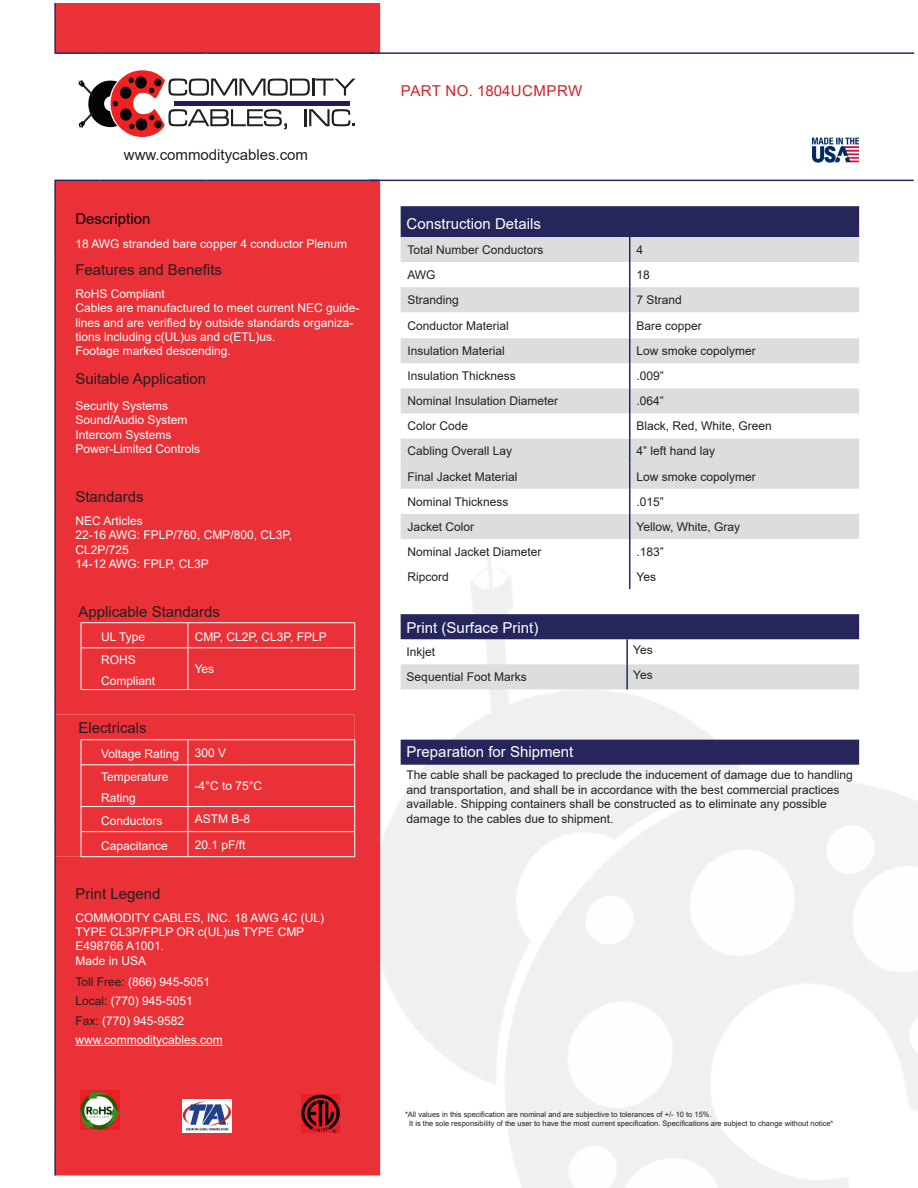
<style>
.page{position:relative;width:918px;height:1188px;background:#fff}
.page>*{position:absolute;margin:0;border:0;box-sizing:border-box;transform-origin:0 0}
.t1{font:15px "Arial";color:#231f20}
.t2{font:15px "Arial";color:#fff}
.t3{font:15px "Arial";letter-spacing:.02em;color:#d1232a}
.t4{font:15px "Arial";color:#000}
.t5{font:12px/14.4px "Arial";color:#fff}
.t6{font:12px/14.4px "Arial";color:#231f20}
.t7{font:7.5px "Arial";color:#231f20}
.s1{color:#231f20}
</style>
<div class="page">
<svg style="left:401px;top:206px;width:458px;height:559px;fill:#26265d"></svg>
<svg style="left:401px;top:237px;width:458px;height:452px"></svg>
<svg style="left:629px;top:237px;width:1px;height:352px"></svg>
<hr style="left:626px;top:639px;width:2px;height:25px;background:#26265d">
<hr style="left:626px;top:664px;width:2px;height:25px;background:#26265d">
<div style="left:56px;top:3px;width:324px;height:1173px;background:#ea3137"></div>
<div style="left:55px;top:53px;width:325px;height:127px;background:#fff"></div>
<hr style="left:54px;top:52px;width:27px;height:2px;background:#26265d">
<svg style="left:81px;top:52px;width:18px;height:2px"></svg>
<hr style="left:99px;top:52px;width:89px;height:2px;background:#26265d">
<svg style="left:188px;top:52px;width:19px;height:2px"></svg>
<hr style="left:207px;top:52px;width:168px;height:2px;background:#26265d">
<svg style="left:370px;top:50px;width:544px;height:4px"></svg>
<svg style="left:54px;top:180px;width:45px;height:1px"></svg>
<hr style="left:99px;top:180px;width:89px;height:1px;background:#26265d">
<svg style="left:188px;top:180px;width:19px;height:1px"></svg>
<hr style="left:207px;top:180px;width:171px;height:1px;background:#26265d">
<svg style="left:370px;top:179px;width:544px;height:5px"></svg>
<hr style="left:54px;top:181px;width:2px;height:24px;background:#26265d">
<hr style="left:54px;top:205px;width:2px;height:27px;background:#26265d">
<hr style="left:54px;top:232px;width:2px;height:24px;background:#26265d">
<hr style="left:54px;top:256px;width:2px;height:27px;background:#26265d">
<hr style="left:54px;top:283px;width:2px;height:78px;background:#26265d">
<hr style="left:54px;top:361px;width:2px;height:34px;background:#26265d">
<hr style="left:54px;top:395px;width:2px;height:64px;background:#26265d">
<hr style="left:54px;top:459px;width:2px;height:25px;background:#26265d">
<hr style="left:54px;top:484px;width:2px;height:25px;background:#26265d">
<hr style="left:54px;top:509px;width:2px;height:66px;background:#26265d">
<hr style="left:54px;top:575px;width:2px;height:25px;background:#26265d">
<hr style="left:54px;top:600px;width:2px;height:23px;background:#26265d">
<hr style="left:54px;top:715px;width:2px;height:25px;background:#26265d">
<hr style="left:54px;top:690px;width:2px;height:25px;background:#26265d">
<hr style="left:54px;top:857px;width:2px;height:25px;background:#26265d">
<hr style="left:54px;top:882px;width:2px;height:25px;background:#26265d">
<hr style="left:54px;top:907px;width:2px;height:64px;background:#26265d">
<hr style="left:54px;top:971px;width:2px;height:79px;background:#26265d">
<hr style="left:54px;top:1050px;width:2px;height:25px;background:#26265d">
<hr style="left:54px;top:1075px;width:2px;height:25px;background:#26265d">
<hr style="left:54px;top:3px;width:2px;height:25px;background:#26265d">
<hr style="left:54px;top:28px;width:2px;height:24px;background:#26265d">
<hr style="left:99px;top:622px;width:89px;height:1px;background:#fff">
<hr style="left:207px;top:622px;width:148px;height:1px;background:#fff">
<svg style="left:354px;top:623px;width:1px;height:24px"></svg>
<svg style="left:81px;top:622px;width:18px;height:26px"></svg>
<hr style="left:81px;top:648px;width:1px;height:41px;background:#fff">
<hr style="left:99px;top:647px;width:89px;height:1px;background:#fff">
<svg style="left:188px;top:622px;width:19px;height:26px"></svg>
<hr style="left:188px;top:648px;width:1px;height:41px;background:#fff">
<hr style="left:207px;top:647px;width:148px;height:1px;background:#fff">
<hr style="left:354px;top:648px;width:1px;height:41px;background:#fff">
<svg style="left:81px;top:689px;width:18px;height:1px"></svg>
<hr style="left:99px;top:689px;width:89px;height:1px;background:#fff">
<svg style="left:188px;top:689px;width:19px;height:1px"></svg>
<hr style="left:207px;top:689px;width:148px;height:1px;background:#fff">
<hr style="left:54px;top:623px;width:2px;height:25px;background:#26265d">
<hr style="left:54px;top:648px;width:2px;height:42px;background:#26265d">
<hr style="left:54px;top:740px;width:2px;height:25px;background:#26265d">
<hr style="left:54px;top:765px;width:2px;height:42px;background:#26265d">
<hr style="left:54px;top:807px;width:2px;height:25px;background:#26265d">
<hr style="left:54px;top:832px;width:2px;height:25px;background:#26265d">
<svg style="left:55px;top:715px;width:300px;height:142px;background:#e4373e"></svg>
<hr style="left:54px;top:1100px;width:2px;height:25px;background:#26265d">
<hr style="left:54px;top:1125px;width:2px;height:25px;background:#26265d">
<hr style="left:54px;top:1150px;width:2px;height:26px;background:#26265d">
<hr style="left:75px;top:1045px;width:148px;height:1px;background:#fff">
<img style="left:81px;top:1091px;width:39px;height:39px">
<img style="left:183px;top:1100px;width:48px;height:32px">
<img style="left:302px;top:1095px;width:38px;height:37px">
<img style="left:812px;top:137px;width:46px;height:26px">
<svg style="left:78px;top:70px;width:278px;height:67px"></svg>
<p class="t1" style="left:124px;top:144px;width:186px">www.commoditycables.com</p>
<p class="t4" style="left:75px;top:209px;width:77px">Description</p>
<p class="t5" style="left:75px;top:236px;width:273px">18 AWG stranded bare copper 4 conductor Plenum</p>
<p class="t1" style="left:75px;top:260px;width:148px">Features and Benefits</p>
<p class="t5" style="left:75px;top:286px;width:91px">RoHS Compliant</p>
<p class="t5" style="left:75px;top:301px;width:286px">Cables are manufactured to meet current NEC guide&shy;lines and are verified by outside standards organiza&shy;tions including c(UL)us and c(ETL)us.</p>
<p class="t5" style="left:75px;top:344px;width:157px">Footage marked descending.</p>
<p class="t1" style="left:75px;top:368px;width:132px">Suitable Application</p>
<p class="t5" style="left:75px;top:398px;width:94px">Security Systems</p>
<p class="t5" style="left:75px;top:413px;width:114px">Sound/Audio System</p>
<p class="t5" style="left:75px;top:427px;width:98px">Intercom Systems</p>
<p class="t5" style="left:75px;top:442px;width:126px">Power-Limited Controls</p>
<p class="t1" style="left:75px;top:487px;width:70px">Standards</p>
<p class="t5" style="left:75px;top:513px;width:69px">NEC Articles</p>
<p class="t5" style="left:75px;top:528px;width:218px">22-16 AWG: FPLP/760, CMP/800, CL3P,<br>CL2P/725</p>
<p class="t5" style="left:75px;top:556px;width:135px">14-12 AWG: FPLP, CL3P</p>
<p class="t1" style="left:78px;top:601px;width:143px">Applicable Standards</p>
<p class="t5" style="left:101px;top:630px;width:46px">UL Type</p>
<p class="t5" style="left:195px;top:630px;width:134px">CMP, CL2P, CL3P, FPLP</p>
<p class="t5" style="left:101px;top:653px;width:36px">ROHS</p>
<p class="t5" style="left:101px;top:674px;width:56px">Compliant</p>
<p class="t5" style="left:195px;top:662px;width:21px">Yes</p>
<p class="t1" style="left:78px;top:717px;width:70px">Electricals</p>
<p class="t5" style="left:101px;top:747px;width:80px">Voltage Rating</p>
<p class="t5" style="left:195px;top:745px;width:33px">300 V</p>
<p class="t5" style="left:101px;top:766px;width:69px;line-height:21px">Temperature<br>Rating</p>
<p class="t5" style="left:195px;top:779px;width:69px">-4°C to 75°C</p>
<p class="t5" style="left:101px;top:813px;width:63px">Conductors</p>
<p class="t5" style="left:195px;top:812px;width:57px">ASTM B-8</p>
<p class="t5" style="left:101px;top:839px;width:68px">Capacitance</p>
<p class="t5" style="left:195px;top:837px;width:52px">20.1 pF/ft</p>
<p class="t1" style="left:75px;top:883px;width:87px">Print Legend</p>
<p class="t5" style="left:75px;top:910px;width:250px">COMMODITY CABLES, INC. 18 AWG 4C (UL)<br>TYPE CL3P/FPLP OR c(UL)us TYPE CMP<br>E498766 A1001.</p>
<p class="t5" style="left:75px;top:953px;width:72px">Made in USA</p>
<p class="t5" style="left:75px;top:974px;width:136px"><span class="s1">Toll Free:</span> (866) 945-5051</p>
<p class="t5" style="left:75px;top:994px;width:119px"><span class="s1">Local:</span> (770) 945-5051</p>
<p class="t5" style="left:75px;top:1013px;width:110px"><span class="s1">Fax:</span> (770) 945-9582</p>
<p class="t5" style="left:75px;top:1033px;width:149px">www.commoditycables.com</p>
<p class="t3" style="left:401px;top:80px;width:183px">PART NO. 1804UCMPRW</p>
<p class="t2" style="left:407px;top:213px;width:136px">Construction Details</p>
<p class="t6" style="left:407px;top:242px;width:138px">Total Number Conductors</p>
<p class="t6" style="left:636px;top:242px;width:8px">4</p>
<p class="t6" style="left:407px;top:268px;width:30px">AWG</p>
<p class="t6" style="left:636px;top:268px;width:15px">18</p>
<p class="t6" style="left:407px;top:293px;width:53px">Stranding</p>
<p class="t6" style="left:636px;top:293px;width:47px">7 Strand</p>
<p class="t6" style="left:407px;top:318px;width:103px">Conductor Material</p>
<p class="t6" style="left:636px;top:318px;width:67px">Bare copper</p>
<p class="t6" style="left:407px;top:344px;width:99px">Insulation Material</p>
<p class="t6" style="left:636px;top:344px;width:121px">Low smoke copolymer</p>
<p class="t6" style="left:407px;top:369px;width:110px">Insulation Thickness</p>
<p class="t6" style="left:636px;top:369px;width:29px">.009”</p>
<p class="t6" style="left:407px;top:394px;width:152px">Nominal Insulation Diameter</p>
<p class="t6" style="left:636px;top:394px;width:29px">.064”</p>
<p class="t6" style="left:407px;top:419px;width:62px">Color Code</p>
<p class="t6" style="left:636px;top:419px;width:137px">Black, Red, White, Green</p>
<p class="t6" style="left:407px;top:444px;width:106px">Cabling Overall Lay</p>
<p class="t6" style="left:636px;top:444px;width:80px">4” left hand lay</p>
<p class="t6" style="left:407px;top:469px;width:112px">Final Jacket Material</p>
<p class="t6" style="left:636px;top:469px;width:121px">Low smoke copolymer</p>
<p class="t6" style="left:407px;top:494px;width:103px">Nominal Thickness</p>
<p class="t6" style="left:636px;top:494px;width:29px">.015”</p>
<p class="t6" style="left:407px;top:519px;width:68px">Jacket Color</p>
<p class="t6" style="left:636px;top:519px;width:105px">Yellow, White, Gray</p>
<p class="t6" style="left:407px;top:544px;width:136px">Nominal Jacket Diameter</p>
<p class="t6" style="left:636px;top:544px;width:29px">.183”</p>
<p class="t6" style="left:407px;top:569px;width:43px">Ripcord</p>
<p class="t6" style="left:636px;top:569px;width:21px">Yes</p>
<p class="t2" style="left:407px;top:617px;width:133px">Print (Surface Print)</p>
<p class="t6" style="left:407px;top:644px;width:30px">Inkjet</p>
<p class="t6" style="left:633px;top:643px;width:21px">Yes</p>
<p class="t6" style="left:407px;top:669px;width:122px">Sequential Foot Marks</p>
<p class="t6" style="left:633px;top:668px;width:21px">Yes</p>
<p class="t2" style="left:407px;top:741px;width:168px">Preparation for Shipment</p>
<p class="t6" style="left:407px;top:768px;width:448px">The cable shall be packaged to preclude the inducement of damage due to handling and transportation, and shall be in accordance with the best commercial practices available. Shipping containers shall be constructed as to eliminate any possible damage to the cables due to shipment.</p>
<p class="t7" style="left:405px;top:1109px;width:308px">*All values in this specification are nominal and are subjective to tolerances of +/- 10 to 15%.</p>
<p class="t7" style="left:409px;top:1118px;width:426px">It is the sole responsibility of the user to have the most current specification. Specifications are subject to change without notice*</p>
</div>
